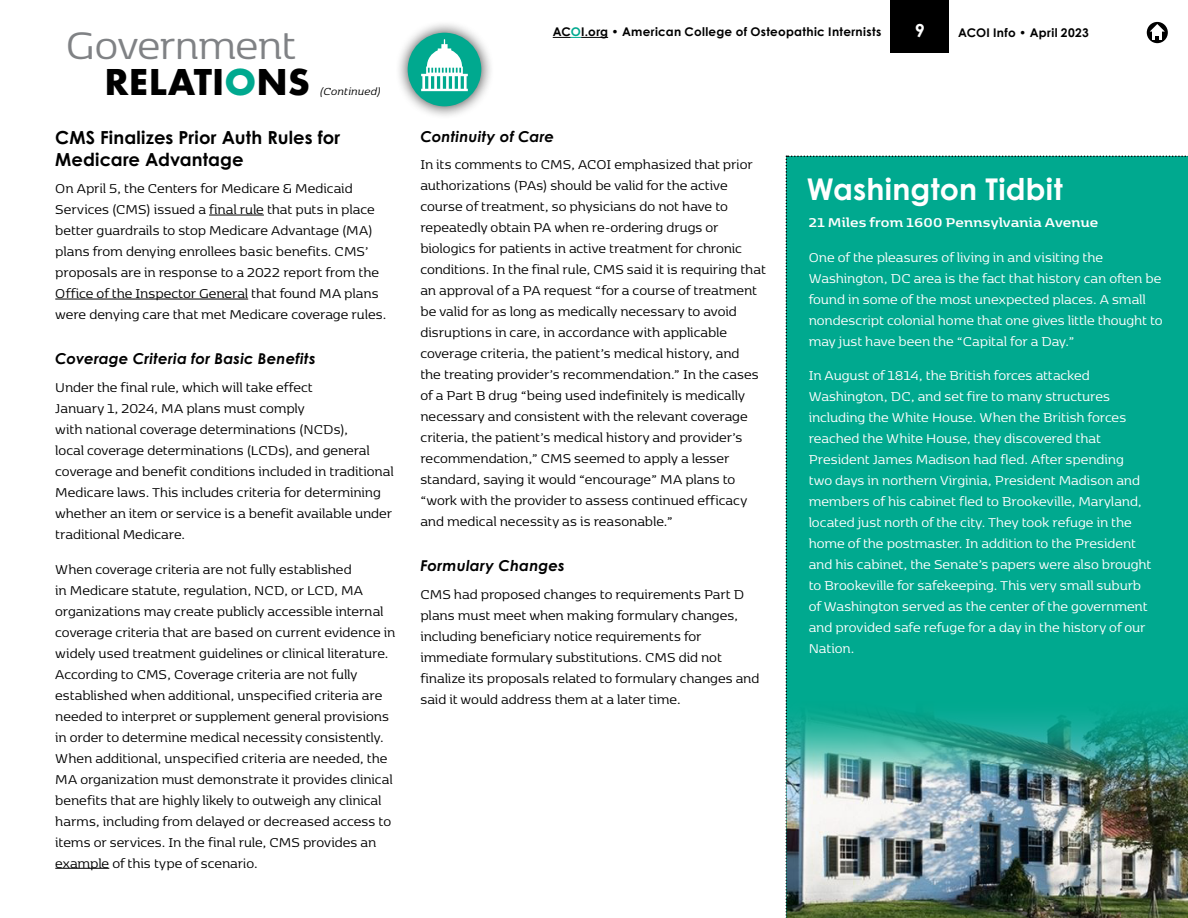
<style>
.page{position:relative;width:1188px;height:918px;background:#fff}
.page>*{position:absolute;margin:0;border:0;box-sizing:border-box;transform-origin:0 0}
.t1{font:45px "Kobenhavn";letter-spacing:-.015em;color:#808285}
.t2{font:700 39px "Futura PT";color:#000}
.t3{font:700 30px "Century Gothic Pro";letter-spacing:.005em;color:#fff}
.t4{font:700 18px/21.6px "Century Gothic Pro";letter-spacing:.005em;color:#000}
.t5{font:700 18px "Century Gothic Pro";color:#fff}
.t6{font:15px/21px "Kobenhavn";color:#000}
.t7{font:15px/21px "Kobenhavn";color:#fff}
.t8{font:italic 700 15px "Century Gothic Pro";letter-spacing:.015em;color:#000}
.t9{font:700 15px "Kobenhavn";letter-spacing:.005em;color:#fff}
.t10{font:700 12px "Century Gothic Pro";letter-spacing:.025em;color:#000}
.t11{font:italic 12px "Kobenhavn";letter-spacing:.01em;color:#000}
.s1{color:#00a98f}
</style>
<div class="page">
<div style="left:786px;top:156px;width:402px;height:762px;background:#00a98f"></div>
<div style="left:395px;top:20px;width:99px;height:99px;background:#000;opacity:.75"></div>
<div style="left:408px;top:33px;width:73px;height:73px;background:#00a98f;border-radius:50%"></div>
<svg style="left:421px;top:39px;width:47px;height:52px"></svg>
<hr style="left:209px;top:215px;width:55px;height:1px;background:#000">
<hr style="left:55px;top:299px;width:193px;height:1px;background:#000">
<hr style="left:55px;top:868px;width:54px;height:1px;background:#000">
<img style="left:787px;top:692px;width:401px;height:226px">
<div style="left:890px;top:0;width:59px;height:53px;background:#000"></div>
<svg style="left:553px;top:37px;width:55px;height:1px"></svg>
<div style="left:1147px;top:22px;width:21px;height:21px;background:#000;border-radius:50%"></div>
<svg style="left:1150px;top:24px;width:15px;height:16px"></svg>
<h1 class="t1" style="left:66px;top:16px;width:231px">Government</h1>
<h2 class="t2" style="left:104px;top:56px;width:207px">RELATI<span class="s1">O</span>NS</h2>
<p class="t11" style="left:319px;top:83px;width:63px">(Continued)</p>
<p class="t4" style="left:55px;top:126px;width:287px">CMS Finalizes Prior Auth Rules for<br>Medicare Advantage</p>
<p class="t6" style="left:55px;top:177px;width:333px">On April 5, the Centers for Medicare &amp; Medicaid Services (CMS) issued a final rule that puts in place better guardrails to stop Medicare Advantage (MA) plans from denying enrollees basic benefits. CMS’ proposals are in response to a 2022 report from the Office of the Inspector General that found MA plans were denying care that met Medicare coverage rules.</p>
<p class="t8" style="left:55px;top:349px;width:262px">Coverage Criteria for Basic Benefits</p>
<p class="t6" style="left:55px;top:376px;width:340px">Under the final rule, which will take effect<br>January 1, 2024, MA plans must comply<br>with national coverage determinations (NCDs),<br>local coverage determinations (LCDs), and general coverage and benefit conditions included in traditional Medicare laws. This includes criteria for determining whether an item or service is a benefit available under traditional Medicare.</p>
<p class="t6" style="left:55px;top:558px;width:341px">When coverage criteria are not fully established<br>in Medicare statute, regulation, NCD, or LCD, MA organizations may create publicly accessible internal coverage criteria that are based on current evidence in widely used treatment guidelines or clinical literature.<br>According to CMS, Coverage criteria are not fully established when additional, unspecified criteria are needed to interpret or supplement general provisions in order to determine medical necessity consistently.<br>When additional, unspecified criteria are needed, the MA organization must demonstrate it provides clinical benefits that are highly likely to outweigh any clinical harms, including from delayed or decreased access to items or services. In the final rule, CMS provides an example of this type of scenario.</p>
<p class="t10" style="left:553px;top:24px;width:330px">AC<span class="s1">O</span>I.org • American College of Osteopathic Internists</p>
<p class="t5" style="left:915px;top:19px;width:12px">9</p>
<p class="t10" style="left:958px;top:25px;width:132px">ACOI Info • April 2023</p>
<p class="t8" style="left:420px;top:127px;width:135px">Continuity of Care</p>
<p class="t6" style="left:420px;top:154px;width:347px">In its comments to CMS, ACOI emphasized that prior authorizations (PAs) should be valid for the active course of treatment, so physicians do not have to repeatedly obtain PA when re-ordering drugs or biologics for patients in active treatment for chronic conditions. In the final rule, CMS said it is requiring that an approval of a PA request “for a course of treatment be valid for as long as medically necessary to avoid disruptions in care, in accordance with applicable coverage criteria, the patient’s medical history, and<br>the treating provider’s recommendation.” In the cases of a Part B drug “being used indefinitely is medically necessary and consistent with the relevant coverage criteria, the patient’s medical history and provider’s recommendation,” CMS seemed to apply a lesser standard, saying it would “encourage” MA plans to “work with the provider to assess continued efficacy and medical necessity as is reasonable.”</p>
<p class="t8" style="left:420px;top:556px;width:146px">Formulary Changes</p>
<p class="t6" style="left:420px;top:583px;width:341px">CMS had proposed changes to requirements Part D plans must meet when making formulary changes, including beneficiary notice requirements for immediate formulary substitutions. CMS did not finalize its proposals related to formulary changes and said it would address them at a later time.</p>
<h3 class="t3" style="left:807px;top:171px;width:257px">Washington Tidbit</h3>
<p class="t9" style="left:809px;top:212px;width:291px">21 Miles from 1600 Pennsylvania Avenue</p>
<p class="t7" style="left:809px;top:246px;width:355px">One of the pleasures of living in and visiting the Washington, DC area is the fact that history can often be found in some of the most unexpected places. A small nondescript colonial home that one gives little thought to may just have been the “Capital for a Day.”</p>
<p class="t7" style="left:809px;top:364px;width:344px">In August of 1814, the British forces attacked Washington, DC, and set fire to many structures including the White House. When the British forces reached the White House, they discovered that President James Madison had fled. After spending<br>two days in northern Virginia, President Madison and members of his cabinet fled to Brookeville, Maryland, located just north of the city. They took refuge in the home of the postmaster. In addition to the President and his cabinet, the Senate’s papers were also brought to Brookeville for safekeeping. This very small suburb of Washington served as the center of the government and provided safe refuge for a day in the history of our Nation.</p>
</div>
